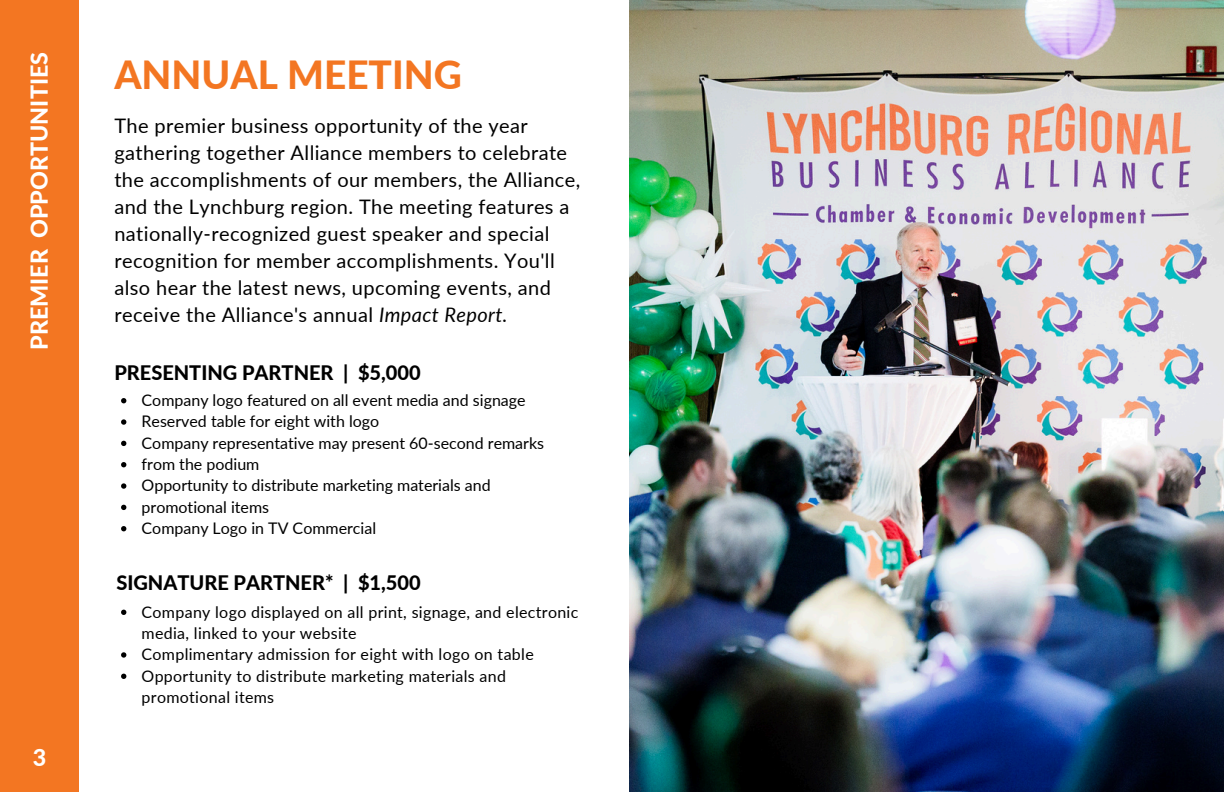
<style>
.page{position:relative;width:1224px;height:792px;background:#fff}
.page>*{position:absolute;margin:0;border:0;box-sizing:border-box;transform-origin:0 0}
.t1{font:800 38.8px "Lato";color:#f37622}
.t2{font:800 23.2px "Lato";color:#fff}
.t3{font:20px/27px "Lato";letter-spacing:.02em;color:#000}
.t4{font:800 20px "Lato";color:#000}
.t5{font:16px "Lato";color:#000}
.t6{font:16px/21.4px "Lato";letter-spacing:.02em;color:#000}
.s1{font-style:italic}
</style>
<div class="page">
<div style="left:0;top:0;width:79px;height:792px;background:#f37622"></div>
<img style="left:630px;top:0;width:594px;height:792px">
<svg style="left:121px;top:610px;width:5px;height:5px"></svg>
<svg style="left:121px;top:652px;width:5px;height:6px"></svg>
<svg style="left:121px;top:674px;width:5px;height:5px"></svg>
<svg style="left:121px;top:398px;width:5px;height:5px"></svg>
<svg style="left:121px;top:419px;width:5px;height:6px"></svg>
<svg style="left:121px;top:441px;width:5px;height:5px"></svg>
<svg style="left:121px;top:462px;width:5px;height:5px"></svg>
<svg style="left:121px;top:483px;width:5px;height:6px"></svg>
<svg style="left:121px;top:505px;width:5px;height:5px"></svg>
<svg style="left:121px;top:526px;width:5px;height:5px"></svg>
<p class="t2" style="left:25px;top:350px;width:299px;rotate:-90deg">PREMIER OPPORTUNITIES</p>
<h1 class="t2" style="left:33px;top:743px;width:15px">3</h1>
<h4 class="t1" style="left:114px;top:51px;width:349px">ANNUAL MEETING</h4>
<h3 class="t3" style="left:114px;top:112px;width:467px">The premier business opportunity of the year gathering together Alliance members to celebrate the accomplishments of our members, the Alliance, and the Lynchburg region. The meeting features a nationally-recognized guest speaker and special recognition for member accomplishments. You'll also hear the latest news, upcoming events, and receive the Alliance's annual <span class="s1">Impact Report.</span></h3>
<p class="t4" style="left:114px;top:360px;width:308px">PRESENTING PARTNER | $5,000</p>
<p class="t5" style="left:142px;top:390px;width:386px">Company logo featured on all event media and signage</p>
<p class="t5" style="left:142px;top:412px;width:239px">Reserved table for eight with logo</p>
<h3 class="t5" style="left:142px;top:433px;width:404px">Company representative may present 60-second remarks</h3>
<p class="t5" style="left:142px;top:454px;width:119px">from the podium</p>
<p class="t5" style="left:142px;top:476px;width:351px">Opportunity to distribute marketing materials and</p>
<p class="t5" style="left:142px;top:497px;width:129px">promotional items</p>
<p class="t5" style="left:142px;top:518px;width:236px">Company Logo in TV Commercial</p>
<p class="t4" style="left:116px;top:570px;width:306px">SIGNATURE PARTNER* | $1,500</p>
<p class="t6" style="left:142px;top:601px;width:438px">Company logo displayed on all print, signage, and electronic media, linked to your website</p>
<p class="t6" style="left:142px;top:643px;width:394px">Complimentary admission for eight with logo on table</p>
<p class="t6" style="left:142px;top:665px;width:366px">Opportunity to distribute marketing materials and promotional items</p>
</div>
